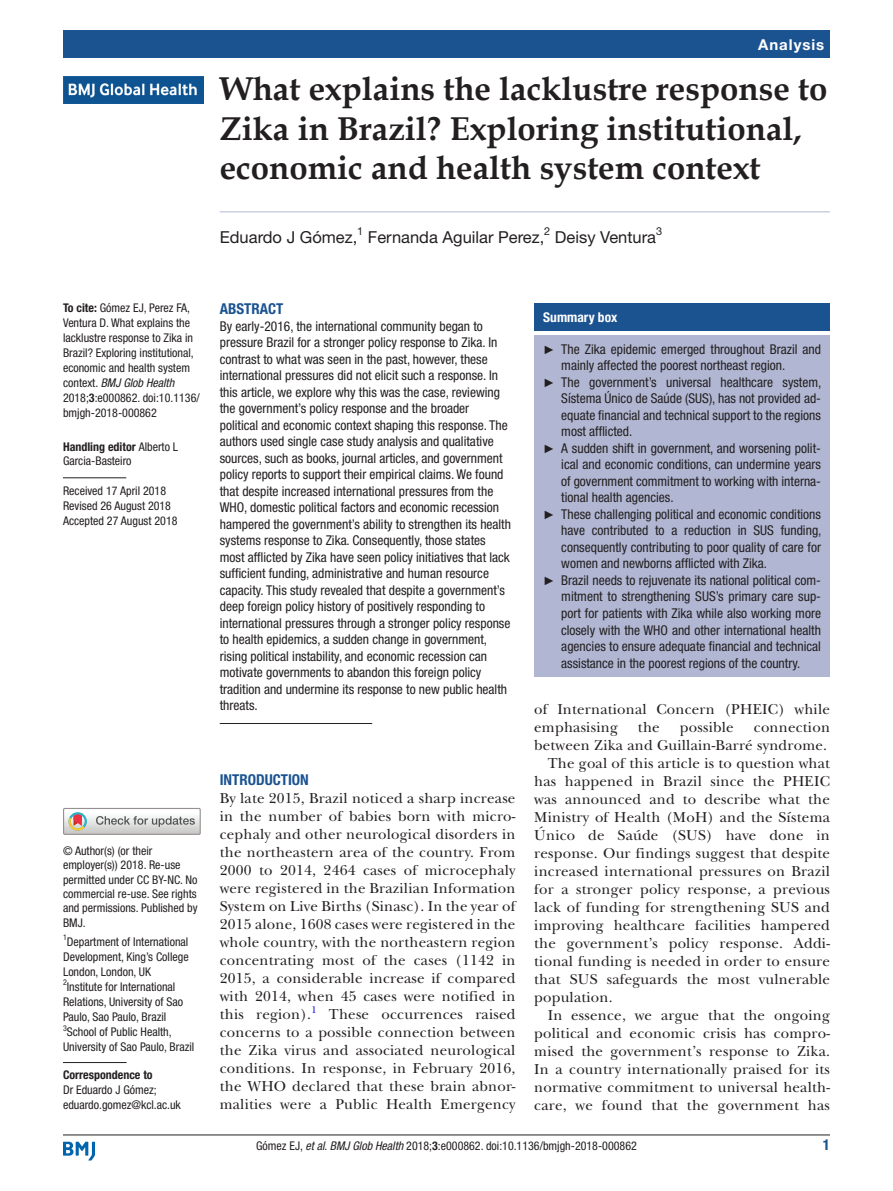
<style>
.page{position:relative;width:893px;height:1191px;background:#fff}
.page>*{position:absolute;margin:0;border:0;box-sizing:border-box;transform-origin:0 0}
.t1{font:700 33px/39px "Book Antiqua";color:#231f20}
.t2{font:16.5px "Helvetica Neue LT Std";color:#231f20}
.t3{font:15px/18px "New Baskerville";letter-spacing:.015em;color:#231f20;text-align:justify}
.t4{font:700 condensed 15px "Helvetica Neue LT Std";color:#1b5391}
.t5{font:700 15px "Helvetica Neue LT Std";letter-spacing:.065em;color:#fff}
.t6{font:condensed 13.5px/16.5px "Helvetica Neue LT Std";color:#231f20}
.t7{font:700 condensed 13.5px "Helvetica Neue LT Std";color:#fff}
.t8{font:condensed 12px/15px "Helvetica Neue LT Std";color:#231f20}
.t9{font:700 condensed 12px "Helvetica Neue LT Std";color:#231f20}
.t10{font:10.95px "Helvetica Neue LT Std";color:#231f20}
.s1{font-weight:700}
.s2{font-style:italic}
.s3{font-family:"Arial";font-stretch:normal;font-size:12px}
</style>
<div class="page">
<hr style="left:63px;top:1134px;width:767px;height:1px;background:#231f20">
<svg style="left:63px;top:1141px;width:32px;height:19px"></svg>
<div style="left:63px;top:808px;width:138px;height:27px;border:1px solid #969090"></div>
<svg style="left:64px;top:808px;width:136px;height:26px"></svg>
<hr style="left:220px;top:211px;width:610px;height:1px;background:#b1b7d3">
<div style="left:63px;top:31px;width:767px;height:27px;background:#1b5391"></div>
<hr style="left:63px;top:477px;width:63px;height:1px;background:#231f20">
<hr style="left:63px;top:1062px;width:64px;height:1px;background:#231f20">
<img style="left:63px;top:77px;width:141px;height:27px">
<div style="left:534px;top:303px;width:296px;height:28px;background:#1b5391"></div>
<div style="left:534px;top:335px;width:296px;height:341px;background:#b1b7d3"></div>
<hr style="left:220px;top:723px;width:152px;height:1px;background:#231f20">
<p class="t5" style="left:758px;top:35px;width:68px">Analysis</p>
<h1 class="t1" style="left:220px;top:70px;width:609px">What explains the lacklustre response to<br>Zika in Brazil? Exploring institutional, economic and health system context</h1>
<p class="t2" style="left:220px;top:227px;width:139px">Eduardo J Gómez,</p>
<p class="t10" style="left:357px;top:225px;width:8px">1</p>
<p class="t2" style="left:368px;top:227px;width:178px">Fernanda Aguilar Perez,</p>
<p class="t10" style="left:544px;top:225px;width:8px">2</p>
<p class="t2" style="left:555px;top:227px;width:103px">Deisy Ventura</p>
<p class="t10" style="left:656px;top:225px;width:8px">3</p>
<p class="t8" style="left:63px;top:300px;width:138px"><span class="s1">To cite:</span> Gómez EJ, Perez FA,<br>Ventura D. What explains the lacklustre response to Zika in<br>Brazil? Exploring institutional, economic and health system context. <span class="s2">BMJ Glob Health<br></span>2018;<span class="s1">3</span>:e000862. doi:10.1136/ bmjgh-2018-000862</p>
<p class="t8" style="left:63px;top:439px;width:117px;line-height:14.4px"><span class="s1">Handling editor</span> Alberto L<br>Garcia-Basteiro</p>
<p class="t8" style="left:63px;top:483px;width:116px">Received 17 April 2018<br>Revised 26 August 2018<br>Accepted 27 August 2018</p>
<p class="t8" style="left:63px;top:843px;width:136px;line-height:14.4px">© Author(s) (or their employer(s)) 2018. Re-use permitted under CC BY-NC. No commercial re-use. See rights and permissions. Published by<br>BMJ.</p>
<p class="t8" style="left:63px;top:934px;width:133px"><sup>1</sup>Department of International<br>Development, King’s College<br>London, London, UK<br><sup>2</sup>Institute for International<br>Relations, University of Sao<br>Paulo, Sao Paulo, Brazil<br><sup>3</sup>School of Public Health,<br>University of Sao Paulo, Brazil</p>
<p class="t9" style="left:63px;top:1067px;width:91px">Correspondence to</p>
<p class="t8" style="left:63px;top:1082px;width:119px">Dr Eduardo J Gómez; eduardo.gomez@kcl.ac.uk</p>
<p class="t4" style="left:220px;top:300px;width:49px">Abstract</p>
<p class="t6" style="left:220px;top:318px;width:293px">By early-2016, the international community began to pressure Brazil for a stronger policy response to Zika. In contrast to what was seen in the past, however, these international pressures did not elicit such a response. In this article, we explore why this was the case, reviewing the government’s policy response and the broader political and economic context shaping this response. The authors used single case study analysis and qualitative sources, such as books, journal articles, and government policy reports to support their empirical claims. We found that despite increased international pressures from the WHO, domestic political factors and economic recession hampered the government’s ability to strengthen its health systems response to Zika. Consequently, those states most afflicted by Zika have seen policy initiatives that lack sufficient funding, administrative and human resource capacity. This study revealed that despite a government’s deep foreign policy history of positively responding to international pressures through a stronger policy response to health epidemics, a sudden change in government, rising political instability, and economic recession can motivate governments to abandon this foreign policy tradition and undermine its response to new public health threats.</p>
<p class="t4" style="left:220px;top:771px;width:91px">Introduction</p>
<p class="t3" style="left:220px;top:789px;width:297px">By late 2015, Brazil noticed a sharp increase in the number of babies born with micro&shy;cephaly and other neurological disorders in the northeastern area of the country. From 2000 to 2014, 2464 cases of microcephaly were registered in the Brazilian Information System on Live Births (Sinasc). In the year of 2015 alone, 1608 cases were registered in the whole country, with the northeastern region concentrating most of the cases (1142 in 2015, a considerable increase if compared with 2014, when 45 cases were notified in this region).<sup>1</sup></p>
<p class="t3" style="left:220px;top:1005px;width:297px;text-indent:109px">These occurrences raised concerns to a possible connection between the Zika virus and associated neurological conditions. In response, in February 2016, the WHO declared that these brain abnor&shy;malities were a Public Health Emergency</p>
<p class="t7" style="left:543px;top:309px;width:76px">Summary box</p>
<p class="t6" style="left:543px;top:341px;width:279px"><span class="s3">►</span> The Zika epidemic emerged throughout Brazil and</p>
<p class="t6" style="left:561px;top:357px;width:226px">mainly affected the poorest northeast region.</p>
<p class="t6" style="left:543px;top:374px;width:280px"><span class="s3">►</span> The government’s universal healthcare system,</p>
<p class="t6" style="left:561px;top:390px;width:261px">Sístema Único de Saúde (SUS), has not provided ad-</p>
<p class="t6" style="left:561px;top:407px;width:261px">equate financial and technical support to the regions</p>
<p class="t6" style="left:561px;top:423px;width:73px">most afflicted.</p>
<p class="t6" style="left:543px;top:440px;width:279px"><span class="s3">►</span> A sudden shift in government, and worsening polit-</p>
<p class="t6" style="left:561px;top:456px;width:261px">ical and economic conditions, can undermine years</p>
<p class="t6" style="left:561px;top:473px;width:261px">of government commitment to working with interna-</p>
<p class="t6" style="left:561px;top:489px;width:114px">tional health agencies.</p>
<p class="t6" style="left:543px;top:506px;width:279px"><span class="s3">►</span> These challenging political and economic conditions</p>
<p class="t6" style="left:561px;top:522px;width:262px">have contributed to a reduction in SUS funding,</p>
<p class="t6" style="left:561px;top:539px;width:261px">consequently contributing to poor quality of care for</p>
<p class="t6" style="left:561px;top:555px;width:207px">women and newborns afflicted with Zika.</p>
<p class="t6" style="left:543px;top:572px;width:279px"><span class="s3">►</span> Brazil needs to rejuvenate its national political com-</p>
<p class="t6" style="left:561px;top:588px;width:261px">mitment to strengthening SUS’s primary care sup-</p>
<p class="t6" style="left:561px;top:605px;width:261px">port for patients with Zika while also working more</p>
<p class="t6" style="left:561px;top:621px;width:261px">closely with the WHO and other international health</p>
<p class="t6" style="left:561px;top:638px;width:261px">agencies to ensure adequate financial and technical</p>
<p class="t6" style="left:561px;top:654px;width:241px">assistance in the poorest regions of the country.</p>
<p class="t3" style="left:534px;top:700px;width:297px">of International Concern (PHEIC) while emphasising</p>
<p class="t3" style="left:638px;top:718px;width:23px">the</p>
<p class="t3" style="left:680px;top:718px;width:55px">possible</p>
<p class="t3" style="left:754px;top:718px;width:78px">connection</p>
<p class="t3" style="left:534px;top:736px;width:294px">between Zika and Guillain-Barré syndrome.</p>
<p class="t3" style="left:548px;top:754px;width:284px">The goal of this article is to question what</p>
<p class="t3" style="left:534px;top:772px;width:297px">has happened in Brazil since the PHEIC</p>
<p class="t3" style="left:534px;top:790px;width:297px">was announced and to describe what the</p>
<p class="t3" style="left:534px;top:808px;width:297px">Ministry of Health (MoH) and the Sístema</p>
<p class="t3" style="left:534px;top:826px;width:297px">Único de Saúde (SUS) have done in</p>
<p class="t3" style="left:534px;top:844px;width:297px">response. Our findings suggest that despite</p>
<p class="t3" style="left:534px;top:862px;width:297px">increased international pressures on Brazil</p>
<p class="t3" style="left:534px;top:880px;width:297px">for a stronger policy response, a previous</p>
<p class="t3" style="left:534px;top:898px;width:297px">lack of funding for strengthening SUS and</p>
<p class="t3" style="left:534px;top:916px;width:297px">improving healthcare facilities hampered</p>
<p class="t3" style="left:534px;top:934px;width:297px">the government’s policy response. Addi-</p>
<p class="t3" style="left:534px;top:952px;width:297px">tional funding is needed in order to ensure</p>
<p class="t3" style="left:534px;top:970px;width:297px">that SUS safeguards the most vulnerable</p>
<p class="t3" style="left:534px;top:988px;width:80px">population.</p>
<p class="t3" style="left:548px;top:1006px;width:284px">In essence, we argue that the ongoing</p>
<p class="t3" style="left:534px;top:1024px;width:297px">political and economic crisis has compro-</p>
<p class="t3" style="left:534px;top:1042px;width:297px">mised the government’s response to Zika.</p>
<p class="t3" style="left:534px;top:1060px;width:297px">In a country internationally praised for its</p>
<p class="t3" style="left:534px;top:1078px;width:297px">normative commitment to universal health-</p>
<p class="t3" style="left:534px;top:1096px;width:297px">care, we found that the government has</p>
<p class="t8" style="left:256px;top:1137px;width:382px">Gómez EJ, <span class="s2">et al</span>. <span class="s2">BMJ Glob Health</span> 2018;<span class="s1">3</span>:e000862. doi:10.1136/bmjgh-2018-000862</p>
<p class="t4" style="left:823px;top:1135px;width:9px">1</p>
</div>
